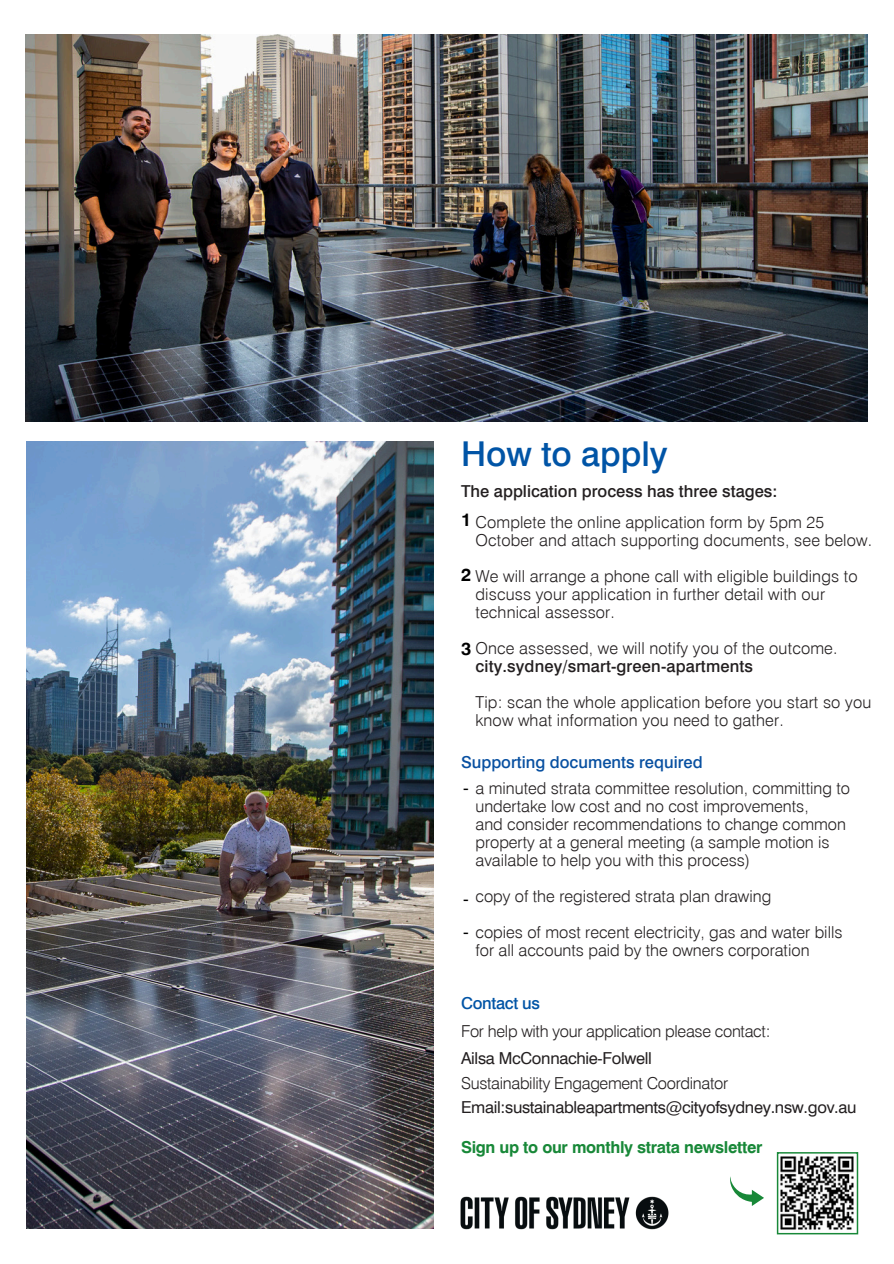
<style>
.page{position:relative;width:894px;height:1264px;background:#fff}
.page>*{position:absolute;margin:0;border:0;box-sizing:border-box;transform-origin:0 0}
.t1{font:500 34.2px "Swiss 721 BT";color:#0054a6}
.t2{font:18px "Swiss 721 BT";color:#000}
.t3{font:300 16.5px/18px "Swiss 721 BT";color:#231f20}
.t4{font:16.5px/23.7px "Swiss 721 BT";letter-spacing:-.02em;color:#231f20}
.t5{font:300 16.5px/27.6px "Swiss 721 BT";letter-spacing:-.02em;color:#231f20}
.t6{font:500 16.5px "Swiss 721 BT";color:#231f20}
.t7{font:700 16.5px "Swiss 721 BT";letter-spacing:-.02em;color:#188838}
.t8{font:500 16.5px "Swiss 721 BT";color:#0850a1}
.s1{font-weight:700;font-size:18px;color:#000}
.s2{font-weight:500}
.s3{font-weight:400;font-size:18px;color:#000}
.s4{font-weight:500;color:#0054a6}
.s5{font-weight:400}
.s6{font-weight:300}
</style>
<div class="page">
<img style="left:26px;top:34px;width:841px;height:387px">
<img style="left:26px;top:441px;width:407px;height:787px">
<img style="left:460px;top:1196px;width:209px;height:34px">
<svg style="left:730px;top:1176px;width:33px;height:29px"></svg>
<svg style="left:776px;top:1152px;width:82px;height:82px"></svg>
<p class="t1" style="left:461px;top:432px;width:208px">How to apply</p>
<p class="t6" style="left:461px;top:481px;width:318px">The application process has three stages:</p>
<h1 class="t3" style="left:475px;top:513px;width:398px;text-indent:-14px"><span class="s1">1</span> Complete the online application form by 5pm 25<br>October and attach supporting documents, see below.</h1>
<h1 class="t3" style="left:475px;top:567px;width:383px;text-indent:-14px"><span class="s1">2</span> We will arrange a phone call with eligible buildings to discuss your application in further detail with our technical assessor.</h1>
<h1 class="t3" style="left:475px;top:639px;width:363px;text-indent:-14px"><span class="s1">3</span> Once assessed, we will notify you of the outcome. <span class="s2">city.sydney/smart-green-apartments</span></h1>
<h1 class="t3" style="left:475px;top:693px;width:397px">Tip: scan the whole application before you start so you know what information you need to gather.</h1>
<p class="t8" style="left:461px;top:751px;width:243px">Supporting documents required</p>
<p class="t3" style="left:475px;top:779px;width:376px;text-indent:-12px"><span class="s3">-</span> a minuted strata committee resolution, committing to undertake low cost and no cost improvements,<br>and consider recommendations to change common property at a general meeting (a sample motion is</p>
<h1 class="t3" style="left:475px;top:842px;width:297px;line-height:36px">available to help you with this process) copy of the registered strata plan drawing</h1>
<h1 class="t3" style="left:475px;top:923px;width:368px;text-indent:-12px"><span class="s3">-</span> copies of most recent electricity, gas and water bills for all accounts paid by the owners corporation</h1>
<p class="t5" style="left:461px;top:989px;width:311px"><span class="s4">Contact us<br></span>For help with your application please contact:<br><span class="s5">Ailsa McConnachie-Folwell</span></p>
<p class="t4" style="left:461px;top:1071px;width:397px"><span class="s6">Sustainability Engagement Coordinator<br></span>Email:sustainableapartments@cityofsydney.nsw.gov.au</p>
<p class="t7" style="left:461px;top:1137px;width:303px">Sign up to our monthly strata newsletter</p>
<p class="t2" style="left:463px;top:887px;width:7px">-</p>
</div>
